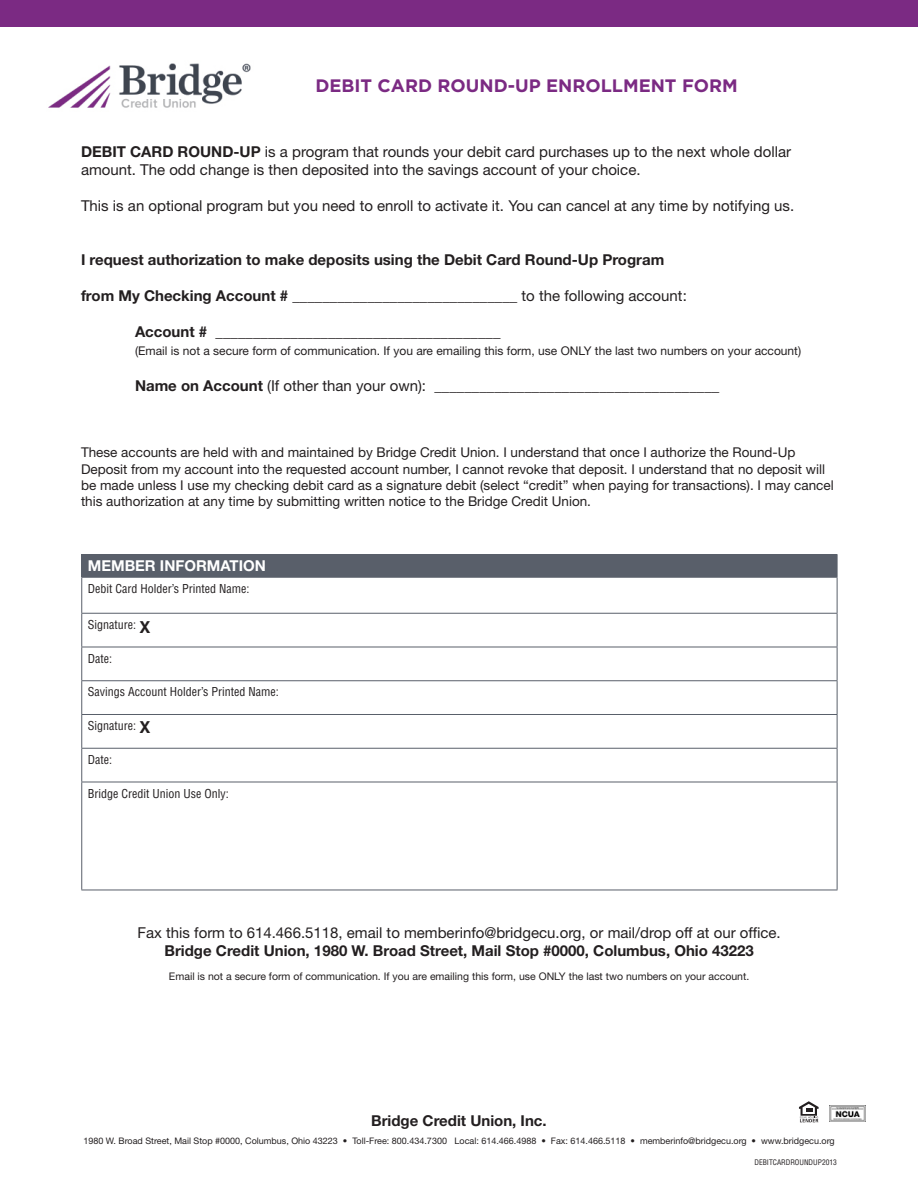
<style>
.page{position:relative;width:918px;height:1188px;background:#fff}
.page>*{position:absolute;margin:0;border:0;box-sizing:border-box;transform-origin:0 0}
.t1{font:700 18px "Gotham";color:#7b2a83}
.t2{font:700 16.5px "Helvetica";color:#231f20}
.t3{font:15px/18px "Helvetica Neue LT Std";color:#231f20}
.t4{font:700 15px "Helvetica Neue LT Std";color:#231f20}
.t5{font:700 15px "Helvetica Neue LT Std";color:#fff}
.t6{font:13.5px/16.2px "Helvetica Neue LT Std";color:#231f20}
.t7{font:condensed 12px "Helvetica";color:#231f20}
.t8{font:12px "Helvetica Neue LT Std";color:#231f20}
.t9{font:10.5px "Helvetica Neue LT Std";color:#231f20}
.t10{font:9px "Helvetica Neue LT Std";color:#231f20}
.t11{font:condensed 7.5px "Helvetica";color:#231f20}
.s1{font-weight:700}
</style>
<div class="page">
<img style="left:830px;top:1105px;width:35px;height:17px">
<svg style="left:799px;top:1101px;width:20px;height:21px"></svg>
<div style="left:82px;top:555px;width:755px;height:22px;background:#595f6a"></div>
<hr style="left:81px;top:554px;width:756px;height:1px;background:#595f6a">
<svg style="left:81px;top:555px;width:1px;height:22px"></svg>
<svg style="left:837px;top:555px;width:1px;height:22px"></svg>
<hr style="left:81px;top:577px;width:756px;height:1px;background:#595f6a">
<hr style="left:81px;top:578px;width:1px;height:35px;background:#595f6a">
<hr style="left:837px;top:578px;width:1px;height:35px;background:#595f6a">
<hr style="left:81px;top:613px;width:756px;height:1px;background:#595f6a">
<hr style="left:81px;top:614px;width:1px;height:33px;background:#595f6a">
<hr style="left:837px;top:614px;width:1px;height:33px;background:#595f6a">
<hr style="left:81px;top:647px;width:756px;height:1px;background:#595f6a">
<hr style="left:81px;top:647px;width:1px;height:33px;background:#595f6a">
<hr style="left:837px;top:647px;width:1px;height:33px;background:#595f6a">
<hr style="left:81px;top:680px;width:756px;height:1px;background:#595f6a">
<hr style="left:81px;top:681px;width:1px;height:33px;background:#595f6a">
<hr style="left:837px;top:681px;width:1px;height:33px;background:#595f6a">
<hr style="left:81px;top:714px;width:756px;height:1px;background:#595f6a">
<hr style="left:81px;top:715px;width:1px;height:33px;background:#595f6a">
<hr style="left:837px;top:715px;width:1px;height:33px;background:#595f6a">
<hr style="left:81px;top:748px;width:756px;height:1px;background:#595f6a">
<hr style="left:81px;top:749px;width:1px;height:33px;background:#595f6a">
<hr style="left:837px;top:749px;width:1px;height:33px;background:#595f6a">
<hr style="left:81px;top:782px;width:756px;height:1px;background:#595f6a">
<hr style="left:81px;top:782px;width:1px;height:108px;background:#595f6a">
<hr style="left:837px;top:782px;width:1px;height:108px;background:#595f6a">
<hr style="left:81px;top:890px;width:756px;height:1px;background:#595f6a">
<div style="left:0;top:0;width:918px;height:27px;background:#7b2a83"></div>
<img style="left:48px;top:63px;width:203px;height:45px">
<p class="t1" style="left:315px;top:75px;width:424px">DEBIT CARD ROUND-UP ENROLLMENT FORM</p>
<p class="t4" style="left:81px;top:142px;width:21px">Debit</p>
<p class="t4" style="left:130px;top:142px;width:23px">Card</p>
<p class="t4" style="left:178px;top:142px;width:23px">Round</p>
<p class="t3" style="left:81px;top:142px;width:712px;text-indent:153px"><span class="s1">-Up</span> is a program that rounds your debit card purchases up to the next whole dollar amount. The odd change is then deposited into the savings account of your choice.</p>
<p class="t3" style="left:81px;top:196px;width:715px">This is an optional program but you need to enroll to activate it. You can cancel at any time by notifying us.</p>
<p class="t4" style="left:81px;top:250px;width:585px">I request authorization to make deposits using the Debit Card Round-Up Program</p>
<p class="t3" style="left:81px;top:286px;width:607px"><span class="s1">from My Checking Account #</span> ______________________________ to the following account:</p>
<p class="t3" style="left:135px;top:322px;width:367px"><span class="s1">Account #</span> ______________________________________</p>
<p class="t8" style="left:135px;top:343px;width:668px">(Email is not a secure form of communication. If you are emailing this form, use ONLY the last two numbers on your account)</p>
<p class="t3" style="left:135px;top:376px;width:586px"><span class="s1">Name on Account</span> (If other than your own): ______________________________________</p>
<p class="t6" style="left:81px;top:444px;width:754px">These accounts are held with and maintained by Bridge Credit Union. I understand that once I authorize the Round-Up Deposit from my account into the requested account number, I cannot revoke that deposit. I understand that no deposit will be made unless I use my checking debit card as a signature debit (select “credit” when paying for transactions). I may cancel this authorization at any time by submitting written notice to the Bridge Credit Union.</p>
<p class="t5" style="left:88px;top:557px;width:180px">MEMBER INFORMATION</p>
<p class="t7" style="left:88px;top:581px;width:163px">Debit Card Holder’s Printed Name:</p>
<p class="t7" style="left:88px;top:617px;width:50px">Signature:</p>
<p class="t7" style="left:88px;top:651px;width:26px">Date:</p>
<p class="t7" style="left:88px;top:684px;width:192px">Savings Account Holder’s Printed Name:</p>
<p class="t7" style="left:88px;top:718px;width:50px">Signature:</p>
<p class="t7" style="left:88px;top:752px;width:26px">Date:</p>
<p class="t7" style="left:88px;top:786px;width:142px">Bridge Credit Union Use Only:</p>
<p class="t2" style="left:140px;top:617px;width:13px">X</p>
<p class="t2" style="left:140px;top:718px;width:13px">X</p>
<p class="t3" style="left:138px;top:924px;width:645px">Fax this form to 614.466.5118, email to memberinfo@bridgecu.org, or mail/drop off at our office.</p>
<p class="t4" style="left:165px;top:942px;width:591px">Bridge Credit Union, 1980 W. Broad Street, Mail Stop #0000, Columbus, Ohio 43223</p>
<p class="t9" style="left:169px;top:970px;width:582px">Email is not a secure form of communication. If you are emailing this form, use ONLY the last two numbers on your account.</p>
<p class="t4" style="left:371px;top:1111px;width:177px">Bridge Credit Union, Inc.</p>
<p class="t10" style="left:83px;top:1135px;width:753px">1980 W. Broad Street, Mail Stop #0000, Columbus, Ohio 43223 • Toll-Free: 800.434.7300 Local: 614.466.4988 • Fax: 614.466.5118 • memberinfo@bridgecu.org • www.bridgecu.org</p>
<p class="t11" style="left:754px;top:1158px;width:84px">DEBITCARDROUNDUP2013</p>
</div>
